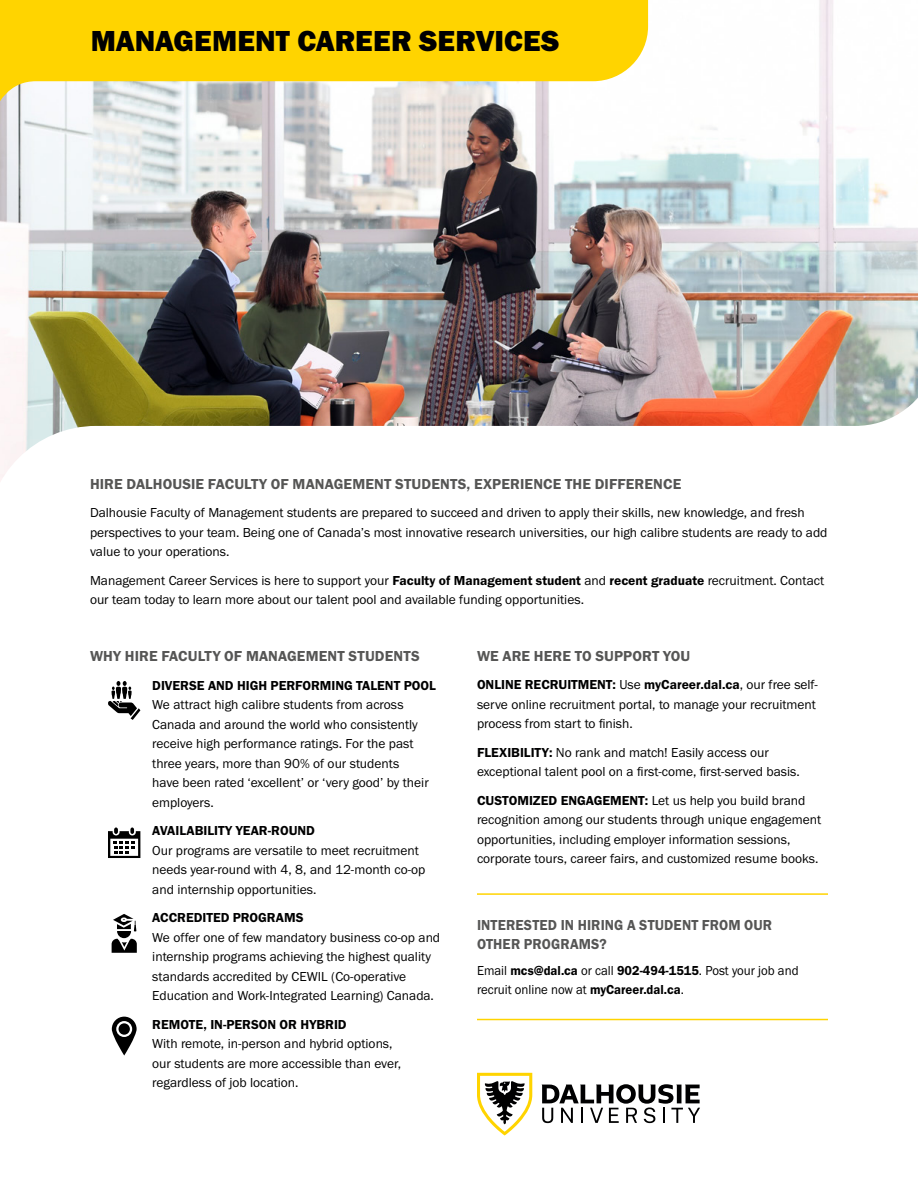
<style>
.page{position:relative;width:918px;height:1188px;background:#fff}
.page>*{position:absolute;margin:0;border:0;box-sizing:border-box;transform-origin:0 0}
.t1{font:30px "Franklin Gothic URW Hea";color:#000001}
.t2{font:15px "Franklin Gothic URW Dem";letter-spacing:.01em;color:#565655}
.t3{font:15px/19.5px "Franklin Gothic URW Dem";letter-spacing:.01em;color:#565655;scale:.95 1}
.t4{font:13.5px/19.5px "Franklin Gothic URW Boo";color:#000001}
.t5{font:13.5px "Franklin Gothic URW Dem";color:#000001}
.t6{font:13.5px/19.5px "Franklin Gothic URW Boo";color:#000001;scale:.95 1}
.s1{font-family:"Franklin Gothic URW Dem"}
.s2{font-family:"Franklin Gothic URW Boo"}
</style>
<div class="page">
<img style="left:0;top:0;width:918px;height:377px">
<img style="left:0;top:377px;width:918px;height:104px">
<svg style="left:0;top:0;width:648px;height:126px;fill:#ffd400"></svg>
<hr style="left:477px;top:893px;width:351px;height:2px;background:#ffd400">
<hr style="left:477px;top:1019px;width:351px;height:1px;background:#ffd400">
<svg style="left:108px;top:681px;width:32px;height:39px"></svg>
<svg style="left:112px;top:1017px;width:25px;height:39px"></svg>
<svg style="left:112px;top:914px;width:25px;height:39px"></svg>
<svg style="left:108px;top:828px;width:32px;height:30px"></svg>
<svg style="left:542px;top:1084px;width:158px;height:39px"></svg>
<svg style="left:477px;top:1073px;width:55px;height:63px"></svg>
<h1 class="t1" style="left:91px;top:21px;width:470px">MANAGEMENT CAREER SERVICES</h1>
<p class="t2" style="left:90px;top:475px;width:593px">HIRE DALHOUSIE FACULTY OF MANAGEMENT STUDENTS, EXPERIENCE THE DIFFERENCE</p>
<p class="t4" style="left:90px;top:503px;width:739px">Dalhousie Faculty of Management students are prepared to succeed and driven to apply their skills, new knowledge, and fresh perspectives to your team. Being one of Canada’s most innovative research universities, our high calibre students are ready to add value to your operations.</p>
<p class="t4" style="left:90px;top:570px;width:736px">Management Career Services is here to support your <span class="s1">Faculty of Management student</span> and <span class="s1">recent graduate</span> recruitment. Contact our team today to learn more about our talent pool and available funding opportunities.</p>
<p class="t2" style="left:90px;top:646px;width:331px">WHY HIRE FACULTY OF MANAGEMENT STUDENTS</p>
<p class="t5" style="left:152px;top:677px;width:285px">DIVERSE AND HIGH PERFORMING TALENT POOL</p>
<p class="t4" style="left:152px;top:695px;width:278px">We attract high calibre students from across Canada and around the world who consistently receive high performance ratings. For the past three years, more than 90% of our students have been rated ‘excellent’ or ‘very good’ by their employers.</p>
<p class="t5" style="left:152px;top:823px;width:164px">AVAILABILITY YEAR-ROUND</p>
<p class="t4" style="left:152px;top:840px;width:275px">Our programs are versatile to meet recruitment needs year-round with 4, 8, and 12-month co-op and internship opportunities.</p>
<p class="t5" style="left:152px;top:910px;width:153px">ACCREDITED PROGRAMS</p>
<p class="t4" style="left:152px;top:927px;width:289px">We offer one of few mandatory business co-op and internship programs achieving the highest quality standards accredited by CEWIL (Co-operative Education and Work-Integrated Learning) Canada.</p>
<p class="t5" style="left:152px;top:1016px;width:196px">REMOTE, IN-PERSON OR HYBRID</p>
<p class="t4" style="left:152px;top:1034px;width:250px">With remote, in-person and hybrid options, our students are more accessible than ever, regardless of job location.</p>
<p class="t2" style="left:477px;top:646px;width:215px">WE ARE HERE TO SUPPORT YOU</p>
<p class="t5" style="left:477px;top:676px;width:342px">ONLINE RECRUITMENT: <span class="s2">Use</span> myCareer.dal.ca<span class="s2">, our free self-</span></p>
<p class="t4" style="left:477px;top:694px;width:341px">serve online recruitment portal, to manage your recruitment process from start to finish.</p>
<p class="t4" style="left:477px;top:742px;width:324px"><span class="s1">FLEXIBILITY:</span> No rank and match! Easily access our exceptional talent pool on a first-come, first-served basis.</p>
<p class="t4" style="left:477px;top:790px;width:346px"><span class="s1">CUSTOMIZED ENGAGEMENT:</span> Let us help you build brand recognition among our students through unique engagement opportunities, including employer information sessions, corporate tours, career fairs, and customized resume books.</p>
<p class="t3" style="left:477px;top:915px;width:312px">INTERESTED IN HIRING A STUDENT FROM OUR<br>OTHER PROGRAMS?</p>
<p class="t6" style="left:477px;top:960px;width:340px">Email <span class="s1">mcs@dal.ca</span> or call <span class="s1">902-494-1515</span>. Post your job and recruit online now at <span class="s1">myCareer.dal.ca</span>.</p>
</div>
